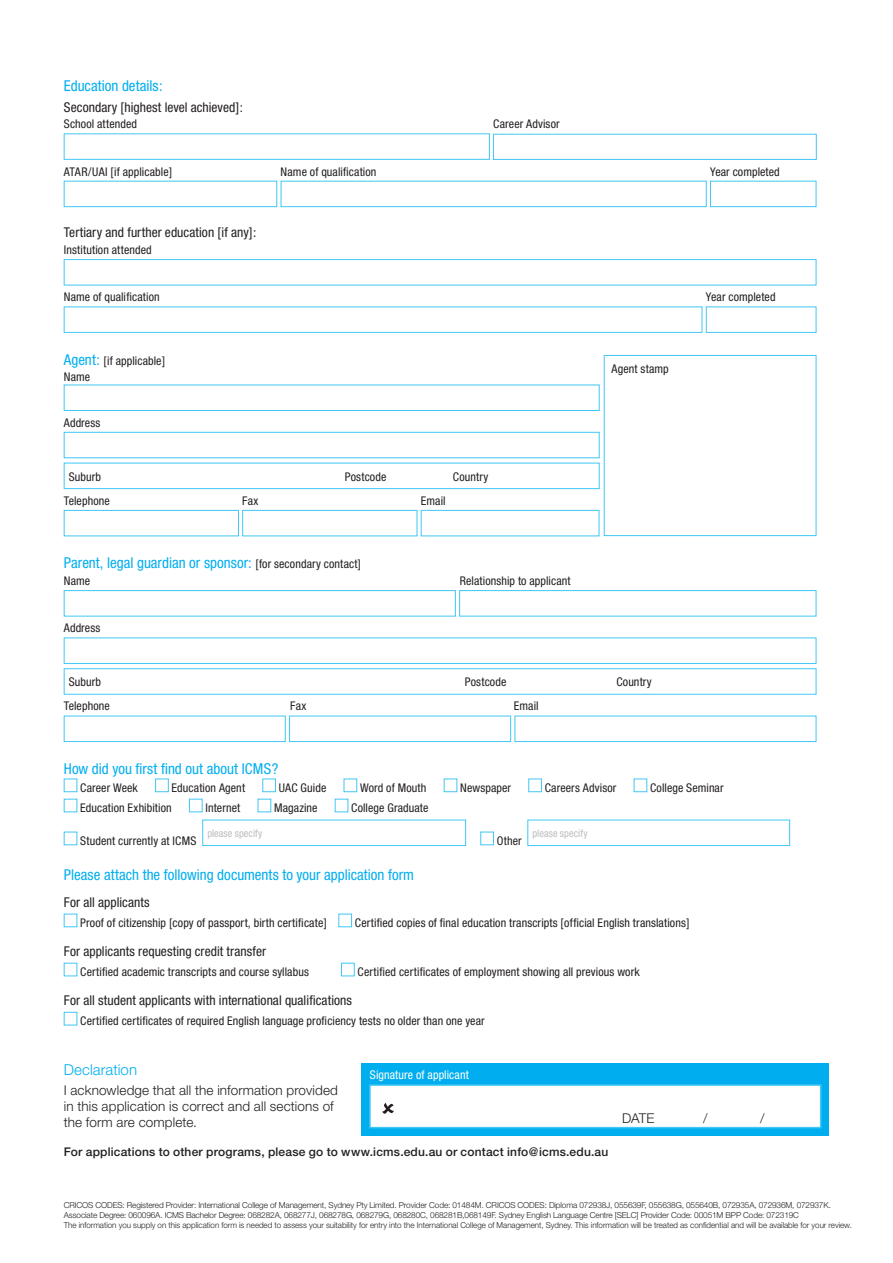
<style>
.page{position:relative;width:893px;height:1263px;background:#fff}
.page>*{position:absolute;margin:0;border:0;box-sizing:border-box;transform-origin:0 0}
.t1{font:condensed 15px "Helvetica Neue";color:#00aeef}
.t2{font:300 15px "Helvetica Neue";letter-spacing:.005em;color:#00aeef}
.t3{font:condensed 13.5px "Helvetica Neue";letter-spacing:.005em;color:#231f20}
.t4{font:300 13.5px/16.2px "Helvetica Neue";letter-spacing:.01em;color:#231f20}
.t5{font:condensed 12px "Helvetica Neue";letter-spacing:.01em;color:#231f20}
.t6{font:500 12px "Helvetica Neue";letter-spacing:.015em;color:#231f20}
.t7{font:condensed 12px "Helvetica Neue";letter-spacing:.01em;color:#fff}
.t8{font:condensed 10.5px "Helvetica Neue";letter-spacing:.005em;color:#bcbdc0}
.t9{font:300 8.25px/9.9px "Helvetica Neue";letter-spacing:-.015em;color:#231f20}
.s1{font-size:15px;color:#00aeef}
.s2{font-size:12px;color:#231f20}
</style>
<div class="page">
<div style="left:64px;top:133px;width:426px;height:27px;background:#fff;border:1px solid #40c7f4"></div>
<div style="left:493px;top:134px;width:323px;height:26px;background:#fff;border:1px solid #40c7f4"></div>
<div style="left:64px;top:181px;width:213px;height:26px;background:#fff;border:1px solid #40c7f4"></div>
<div style="left:281px;top:181px;width:426px;height:26px;background:#fff;border:1px solid #40c7f4"></div>
<div style="left:710px;top:181px;width:106px;height:26px;background:#fff;border:1px solid #40c7f4"></div>
<div style="left:64px;top:259px;width:752px;height:26px;background:#fff;border:1px solid #40c7f4"></div>
<div style="left:64px;top:306px;width:638px;height:27px;background:#fff;border:1px solid #40c7f4"></div>
<div style="left:706px;top:306px;width:110px;height:27px;background:#fff;border:1px solid #40c7f4"></div>
<div style="left:64px;top:385px;width:536px;height:26px;background:#fff;border:1px solid #40c7f4"></div>
<div style="left:64px;top:432px;width:536px;height:26px;background:#fff;border:1px solid #40c7f4"></div>
<div style="left:64px;top:463px;width:536px;height:26px;border:1px solid #40c7f4"></div>
<div style="left:64px;top:510px;width:175px;height:26px;background:#fff;border:1px solid #40c7f4"></div>
<div style="left:242px;top:510px;width:175px;height:26px;background:#fff;border:1px solid #40c7f4"></div>
<div style="left:421px;top:510px;width:178px;height:26px;background:#fff;border:1px solid #40c7f4"></div>
<div style="left:64px;top:590px;width:392px;height:26px;background:#fff;border:1px solid #40c7f4"></div>
<div style="left:459px;top:590px;width:357px;height:26px;background:#fff;border:1px solid #40c7f4"></div>
<div style="left:64px;top:637px;width:752px;height:27px;background:#fff;border:1px solid #40c7f4"></div>
<div style="left:64px;top:668px;width:752px;height:27px;border:1px solid #40c7f4"></div>
<div style="left:64px;top:716px;width:222px;height:26px;background:#fff;border:1px solid #40c7f4"></div>
<div style="left:289px;top:716px;width:222px;height:26px;background:#fff;border:1px solid #40c7f4"></div>
<div style="left:514px;top:716px;width:302px;height:26px;background:#fff;border:1px solid #40c7f4"></div>
<div style="left:64px;top:779px;width:13px;height:13px;background:#fff;border:1px solid #40c7f4"></div>
<div style="left:155px;top:779px;width:14px;height:13px;background:#fff;border:1px solid #40c7f4"></div>
<div style="left:262px;top:779px;width:14px;height:13px;background:#fff;border:1px solid #40c7f4"></div>
<div style="left:344px;top:779px;width:13px;height:13px;background:#fff;border:1px solid #40c7f4"></div>
<div style="left:444px;top:779px;width:13px;height:13px;background:#fff;border:1px solid #40c7f4"></div>
<div style="left:528px;top:779px;width:14px;height:13px;background:#fff;border:1px solid #40c7f4"></div>
<div style="left:634px;top:779px;width:13px;height:13px;background:#fff;border:1px solid #40c7f4"></div>
<div style="left:189px;top:799px;width:14px;height:13px;background:#fff;border:1px solid #40c7f4"></div>
<div style="left:258px;top:799px;width:13px;height:13px;background:#fff;border:1px solid #40c7f4"></div>
<div style="left:64px;top:832px;width:13px;height:13px;background:#fff;border:1px solid #40c7f4"></div>
<div style="left:202px;top:820px;width:264px;height:26px;border:1px solid #40c7f4"></div>
<div style="left:480px;top:832px;width:14px;height:13px;background:#fff;border:1px solid #40c7f4"></div>
<div style="left:527px;top:820px;width:263px;height:26px;border:1px solid #40c7f4"></div>
<div style="left:64px;top:914px;width:13px;height:13px;background:#fff;border:1px solid #40c7f4"></div>
<div style="left:338px;top:914px;width:14px;height:13px;background:#fff;border:1px solid #40c7f4"></div>
<div style="left:341px;top:963px;width:14px;height:13px;background:#fff;border:1px solid #40c7f4"></div>
<div style="left:64px;top:1012px;width:13px;height:13px;background:#fff;border:1px solid #40c7f4"></div>
<div style="left:361px;top:1064px;width:468px;height:72px;background:#00aeef"></div>
<div style="left:370px;top:1085px;width:451px;height:42px;background:#fff"></div>
<div style="left:369px;top:1084px;width:452px;height:44px;border:2px solid #40c7f4"></div>
<svg style="left:382px;top:1103px;width:12px;height:11px"></svg>
<div style="left:604px;top:355px;width:212px;height:181px;background:#fff;border:1px solid #40c7f4"></div>
<p class="t1" style="left:64px;top:77px;width:100px">Education details:</p>
<p class="t3" style="left:64px;top:99px;width:181px">Secondary [highest level achieved]:</p>
<p class="t5" style="left:64px;top:117px;width:75px">School attended</p>
<p class="t5" style="left:493px;top:117px;width:68px">Career Advisor</p>
<p class="t5" style="left:64px;top:164px;width:110px">ATAR/UAI [if applicable]</p>
<p class="t5" style="left:281px;top:164px;width:97px">Name of qualification</p>
<p class="t5" style="left:710px;top:164px;width:71px">Year completed</p>
<p class="t3" style="left:64px;top:225px;width:194px">Tertiary and further education [if any]:</p>
<p class="t5" style="left:64px;top:243px;width:89px">Institution attended</p>
<p class="t5" style="left:64px;top:290px;width:97px">Name of qualification</p>
<p class="t5" style="left:706px;top:290px;width:71px">Year completed</p>
<p class="t5" style="left:64px;top:354px;width:103px"><span class="s1">Agent:</span> [if applicable]</p>
<p class="t5" style="left:64px;top:370px;width:28px">Name</p>
<p class="t5" style="left:64px;top:415px;width:38px">Address</p>
<p class="t5" style="left:69px;top:469px;width:34px">Suburb</p>
<p class="t5" style="left:345px;top:469px;width:43px">Postcode</p>
<p class="t5" style="left:453px;top:469px;width:37px">Country</p>
<p class="t5" style="left:64px;top:494px;width:48px">Telephone</p>
<p class="t5" style="left:242px;top:494px;width:18px">Fax</p>
<p class="t5" style="left:421px;top:494px;width:26px">Email</p>
<p class="t1" style="left:64px;top:554px;width:299px">Parent, legal guardian or sponsor: <span class="s2">[for secondary contact]</span></p>
<p class="t5" style="left:64px;top:574px;width:28px">Name</p>
<p class="t5" style="left:460px;top:574px;width:112px">Relationship to applicant</p>
<p class="t5" style="left:64px;top:621px;width:38px">Address</p>
<p class="t5" style="left:612px;top:361px;width:59px">Agent stamp</p>
<p class="t5" style="left:69px;top:675px;width:34px">Suburb</p>
<p class="t5" style="left:465px;top:675px;width:43px">Postcode</p>
<p class="t5" style="left:616px;top:675px;width:37px">Country</p>
<p class="t5" style="left:64px;top:699px;width:48px">Telephone</p>
<p class="t5" style="left:290px;top:699px;width:18px">Fax</p>
<p class="t5" style="left:514px;top:699px;width:26px">Email</p>
<p class="t1" style="left:64px;top:760px;width:216px">How did you first find out about ICMS?</p>
<p class="t5" style="left:80px;top:781px;width:59px">Career Week</p>
<p class="t5" style="left:172px;top:781px;width:75px">Education Agent</p>
<p class="t5" style="left:279px;top:781px;width:49px">UAC Guide</p>
<p class="t5" style="left:360px;top:781px;width:68px">Word of Mouth</p>
<p class="t5" style="left:460px;top:781px;width:52px">Newspaper</p>
<p class="t5" style="left:545px;top:781px;width:73px">Careers Advisor</p>
<p class="t5" style="left:650px;top:781px;width:75px">College Seminar</p>
<p class="t5" style="left:80px;top:801px;width:93px">Education Exhibition</p>
<p class="t5" style="left:205px;top:801px;width:36px">Internet</p>
<p class="t5" style="left:274px;top:801px;width:45px">Magazine</p>
<p class="t5" style="left:351px;top:801px;width:79px">College Graduate</p>
<p class="t5" style="left:80px;top:834px;width:118px">Student currently at ICMS</p>
<p class="t8" style="left:207px;top:827px;width:57px">please specify</p>
<p class="t8" style="left:532px;top:827px;width:57px">please specify</p>
<p class="t5" style="left:497px;top:834px;width:26px">Other</p>
<p class="t1" style="left:64px;top:866px;width:352px">Please attach the following documents to your application form</p>
<p class="t3" style="left:64px;top:894px;width:88px">For all applicants</p>
<p class="t5" style="left:80px;top:916px;width:248px">Proof of citizenship [copy of passport, birth certificate]</p>
<p class="t5" style="left:355px;top:916px;width:336px">Certified copies of final education transcripts [official English translations]</p>
<p class="t3" style="left:64px;top:943px;width:204px">For applicants requesting credit transfer</p>
<p class="t5" style="left:80px;top:965px;width:230px">Certified academic transcripts and course syllabus</p>
<p class="t5" style="left:357px;top:965px;width:284px">Certified certificates of employment showing all previous work</p>
<p class="t3" style="left:64px;top:993px;width:290px">For all student applicants with international qualifications</p>
<p class="t5" style="left:80px;top:1014px;width:406px">Certified certificates of required English language proficiency tests no older than one year</p>
<p class="t2" style="left:64px;top:1060px;width:75px">Declaration</p>
<p class="t4" style="left:64px;top:1082px;width:276px">I acknowledge that all the information provided in this application is correct and all sections of the form are complete.</p>
<p class="t7" style="left:370px;top:1068px;width:100px">Signature of applicant</p>
<p class="t6" style="left:64px;top:1145px;width:546px">For applications to other programs, please go to www.icms.edu.au or contact info@icms.edu.au</p>
<p class="t4" style="left:622px;top:1109px;width:34px">DATE</p>
<p class="t4" style="left:703px;top:1109px;width:6px">/</p>
<p class="t4" style="left:760px;top:1109px;width:6px">/</p>
<p class="t9" style="left:64px;top:1200px;width:790px">CRICOS CODES: Registered Provider: International College of Management, Sydney Pty Limited. Provider Code: 01484M. CRICOS CODES: Diploma 072938J, 055639F, 055638G, 055640B, 072935A, 072936M, 072937K.<br>Associate Degree: 060096A. ICMS Bachelor Degree: 068282A, 068277J, 068278G, 068279G, 068280C, 068281B,068149F. Sydney English Language Centre [SELC] Provider Code: 00051M BPP Code: 072319C<br>The information you supply on this application form is needed to assess your suitability for entry into the International College of Management, Sydney. This information will be treated as confidential and will be available for your review.</p>
</div>
